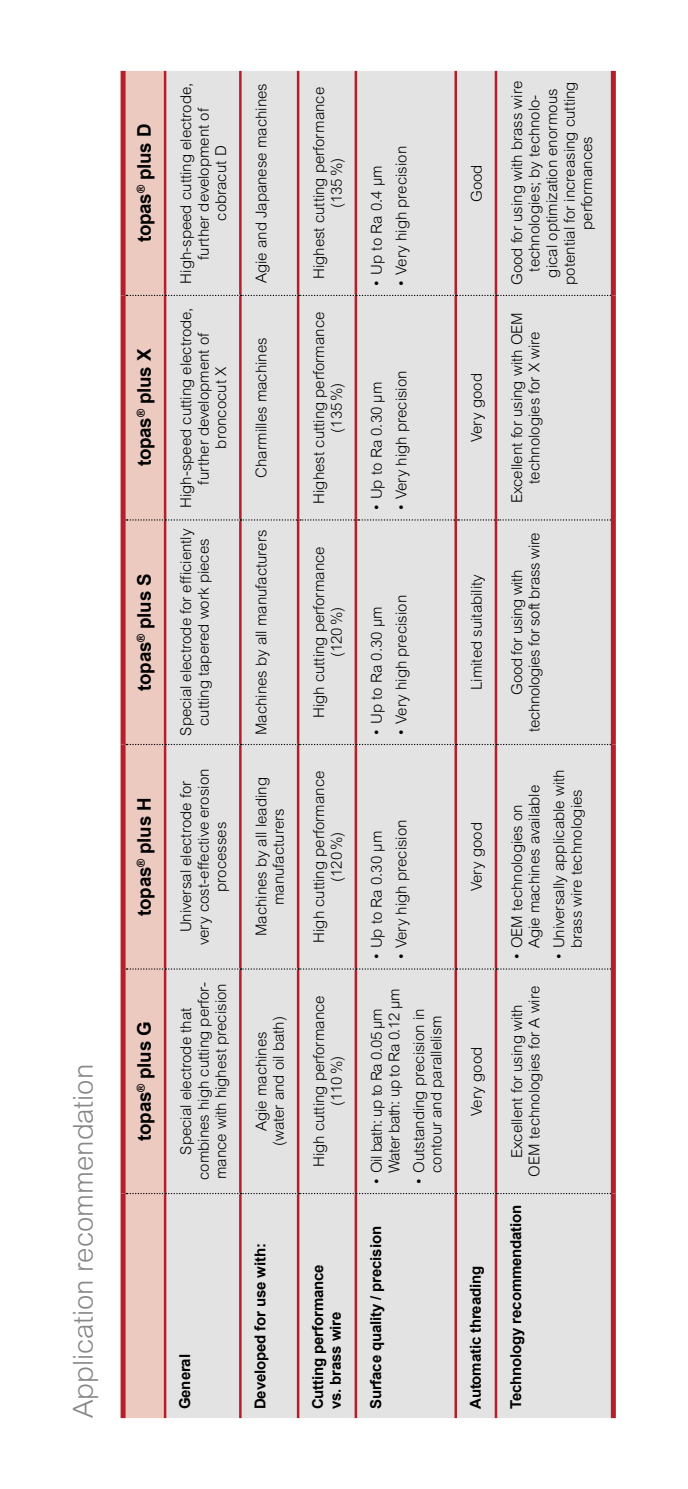
<style>
.page{position:relative;width:688px;height:1489px;background:#fff}
.page>*{position:absolute;margin:0;border:0;box-sizing:border-box;transform-origin:0 0}
.t1{font:300 27.5px "Arial";color:#878787}
.t2{font:700 18.75px "Arial";letter-spacing:-.01em;color:#000}
.t3{font:300 15px/17.5px "Arial";color:#000;text-align:center}
.t4{font:700 15px/17.5px "Arial";letter-spacing:-.01em;color:#000}
.t5{font:300 15px/17.5px "Arial";letter-spacing:-.02em;color:#000;text-align:center}
.t6{font:300 15px/17.5px "Arial";letter-spacing:-.03em;color:#000}
</style>
<div class="page">
<svg style="left:125px;top:71px;width:39px;height:1346px;background:#e9c2b9"></svg>
<div style="left:166px;top:71px;width:444px;height:1346px;background:#e3e3e3"></div>
<hr style="left:164px;top:1194px;width:2px;height:223px;background:#b61f29">
<hr style="left:164px;top:969px;width:2px;height:223px;background:#b61f29">
<hr style="left:164px;top:745px;width:2px;height:223px;background:#b61f29">
<hr style="left:164px;top:520px;width:2px;height:223px;background:#b61f29">
<hr style="left:164px;top:296px;width:2px;height:223px;background:#b61f29">
<hr style="left:164px;top:71px;width:2px;height:224px;background:#b61f29">
<hr style="left:239px;top:1194px;width:2px;height:223px;background:#b61f29">
<hr style="left:239px;top:969px;width:2px;height:223px;background:#b61f29">
<hr style="left:239px;top:745px;width:2px;height:223px;background:#b61f29">
<hr style="left:239px;top:520px;width:2px;height:223px;background:#b61f29">
<hr style="left:239px;top:296px;width:2px;height:223px;background:#b61f29">
<hr style="left:239px;top:71px;width:2px;height:224px;background:#b61f29">
<hr style="left:297px;top:1194px;width:2px;height:223px;background:#b61f29">
<hr style="left:297px;top:969px;width:2px;height:223px;background:#b61f29">
<hr style="left:297px;top:745px;width:2px;height:223px;background:#b61f29">
<hr style="left:297px;top:520px;width:2px;height:223px;background:#b61f29">
<hr style="left:354px;top:1194px;width:3px;height:223px;background:#b61f29">
<hr style="left:354px;top:969px;width:3px;height:223px;background:#b61f29">
<hr style="left:354px;top:745px;width:3px;height:223px;background:#b61f29">
<hr style="left:354px;top:520px;width:3px;height:223px;background:#b61f29">
<hr style="left:454px;top:1194px;width:3px;height:223px;background:#b61f29">
<hr style="left:454px;top:969px;width:3px;height:223px;background:#b61f29">
<hr style="left:454px;top:745px;width:3px;height:223px;background:#b61f29">
<hr style="left:454px;top:520px;width:3px;height:223px;background:#b61f29">
<hr style="left:494px;top:1194px;width:3px;height:223px;background:#b61f29">
<hr style="left:494px;top:969px;width:3px;height:223px;background:#b61f29">
<hr style="left:494px;top:745px;width:3px;height:223px;background:#b61f29">
<hr style="left:494px;top:520px;width:3px;height:223px;background:#b61f29">
<div style="left:120px;top:1193px;width:5px;height:224px;background:#b61f29"></div>
<div style="left:120px;top:969px;width:5px;height:224px;background:#b61f29"></div>
<div style="left:120px;top:744px;width:5px;height:225px;background:#b61f29"></div>
<div style="left:120px;top:520px;width:5px;height:224px;background:#b61f29"></div>
<div style="left:120px;top:295px;width:5px;height:225px;background:#b61f29"></div>
<div style="left:120px;top:71px;width:5px;height:224px;background:#b61f29"></div>
<svg style="left:126px;top:1192px;width:484px;height:2px"></svg>
<svg style="left:126px;top:968px;width:484px;height:1px"></svg>
<svg style="left:126px;top:743px;width:484px;height:2px"></svg>
<svg style="left:126px;top:519px;width:484px;height:1px"></svg>
<hr style="left:297px;top:296px;width:2px;height:224px;background:#b61f29">
<hr style="left:297px;top:71px;width:2px;height:224px;background:#b61f29">
<hr style="left:354px;top:296px;width:3px;height:224px;background:#b61f29">
<hr style="left:354px;top:71px;width:3px;height:224px;background:#b61f29">
<hr style="left:454px;top:296px;width:3px;height:224px;background:#b61f29">
<hr style="left:454px;top:71px;width:3px;height:224px;background:#b61f29">
<hr style="left:494px;top:296px;width:3px;height:224px;background:#b61f29">
<hr style="left:494px;top:71px;width:3px;height:224px;background:#b61f29">
<svg style="left:126px;top:295px;width:484px;height:1px"></svg>
<div style="left:610px;top:1193px;width:5px;height:224px;background:#b61f29"></div>
<div style="left:610px;top:969px;width:5px;height:224px;background:#b61f29"></div>
<div style="left:610px;top:744px;width:5px;height:225px;background:#b61f29"></div>
<div style="left:610px;top:520px;width:5px;height:224px;background:#b61f29"></div>
<div style="left:610px;top:295px;width:5px;height:225px;background:#b61f29"></div>
<div style="left:610px;top:71px;width:5px;height:224px;background:#b61f29"></div>
<h1 class="t1" style="left:67px;top:1417px;width:355px;rotate:-90deg">Application recommendation</h1>
<p class="t2" style="left:132px;top:242px;width:120px;rotate:-90deg">topas<sup>®</sup> plus D</p>
<p class="t2" style="left:132px;top:466px;width:119px;rotate:-90deg">topas<sup>®</sup> plus X</p>
<p class="t2" style="left:132px;top:691px;width:119px;rotate:-90deg">topas<sup>®</sup> plus S</p>
<p class="t2" style="left:132px;top:915px;width:120px;rotate:-90deg">topas<sup>®</sup> plus H</p>
<p class="t2" style="left:132px;top:1140px;width:121px;rotate:-90deg">topas<sup>®</sup> plus G</p>
<p class="t3" style="left:177px;top:283px;width:202px;rotate:-90deg">High-speed cutting electrode, further development of cobracut D</p>
<p class="t3" style="left:177px;top:508px;width:202px;rotate:-90deg">High-speed cutting electrode, further development of broncocut X</p>
<p class="t3" style="left:177px;top:735px;width:208px;rotate:-90deg">Special electrode for efficiently cutting tapered work pieces</p>
<p class="t3" style="left:177px;top:944px;width:177px;rotate:-90deg">Universal electrode for very cost-effective erosion processes</p>
<p class="t3" style="left:177px;top:1179px;width:199px;rotate:-90deg">Special electrode that combines high cutting perfor&shy;mance with highest precision</p>
<p class="t4" style="left:176px;top:1408px;width:56px;rotate:-90deg">General</p>
<p class="t3" style="left:252px;top:283px;width:201px;rotate:-90deg">Agie and Japanese machines</p>
<p class="t3" style="left:252px;top:478px;width:142px;rotate:-90deg">Charmilles machines</p>
<p class="t3" style="left:252px;top:735px;width:207px;rotate:-90deg">Machines by all manufacturers</p>
<p class="t3" style="left:252px;top:936px;width:160px;rotate:-90deg">Machines by all leading manufacturers</p>
<p class="t3" style="left:252px;top:1146px;width:131px;rotate:-90deg">Agie machines (water and oil bath)</p>
<p class="t3" style="left:310px;top:279px;width:193px;rotate:-90deg">Highest cutting performance (135%)</p>
<p class="t3" style="left:310px;top:503px;width:193px;rotate:-90deg">Highest cutting performance (135%)</p>
<p class="t3" style="left:310px;top:718px;width:173px;rotate:-90deg">High cutting performance (120%)</p>
<p class="t3" style="left:310px;top:942px;width:173px;rotate:-90deg">High cutting performance (120%)</p>
<p class="t3" style="left:310px;top:1167px;width:173px;rotate:-90deg">High cutting performance (110%)</p>
<p class="t4" style="left:252px;top:1408px;width:167px;rotate:-90deg">Developed for use with:</p>
<p class="t4" style="left:309px;top:1408px;width:146px;rotate:-90deg">Cutting performance vs. brass wire</p>
<p class="t3" style="left:368px;top:286px;width:122px;rotate:-90deg">• Up to Ra 0.4 µm</p>
<p class="t3" style="left:392px;top:286px;width:142px;rotate:-90deg">• Very high precision</p>
<p class="t3" style="left:368px;top:511px;width:131px;rotate:-90deg">• Up to Ra 0.30 µm</p>
<p class="t3" style="left:392px;top:511px;width:142px;rotate:-90deg">• Very high precision</p>
<p class="t3" style="left:368px;top:735px;width:131px;rotate:-90deg">• Up to Ra 0.30 µm</p>
<p class="t3" style="left:392px;top:735px;width:142px;rotate:-90deg">• Very high precision</p>
<p class="t3" style="left:368px;top:960px;width:131px;rotate:-90deg">• Up to Ra 0.30 µm</p>
<p class="t3" style="left:392px;top:960px;width:142px;rotate:-90deg">• Very high precision</p>
<p class="t6" style="left:368px;top:1172px;width:185px;text-indent:-12px;rotate:-90deg">• Oil bath: up to Ra 0.05 µm<br>Water bath: up to Ra 0.12 µm</p>
<p class="t3" style="left:410px;top:1184px;width:177px;rotate:-90deg">• Outstanding precision in contour and parallelism</p>
<p class="t4" style="left:367px;top:1408px;width:184px;rotate:-90deg">Surface quality / precision</p>
<p class="t3" style="left:467px;top:202px;width:39px;rotate:-90deg">Good</p>
<p class="t3" style="left:467px;top:442px;width:70px;rotate:-90deg">Very good</p>
<p class="t3" style="left:467px;top:690px;width:117px;rotate:-90deg">Limited suitability</p>
<p class="t3" style="left:467px;top:891px;width:70px;rotate:-90deg">Very good</p>
<p class="t3" style="left:467px;top:1115px;width:70px;rotate:-90deg">Very good</p>
<p class="t4" style="left:467px;top:1408px;width:145px;rotate:-90deg">Automatic threading</p>
<p class="t3" style="left:508px;top:285px;width:205px;rotate:-90deg">Good for using with brass wire technologies; by technolo&shy;gical optimization enormous potential for increasing cutting performances</p>
<p class="t3" style="left:508px;top:503px;width:193px;rotate:-90deg">Excellent for using with OEM technologies for X wire</p>
<p class="t5" style="left:508px;top:732px;width:201px;rotate:-90deg">Good for using with technologies for soft brass wire</p>
<p class="t3" style="left:508px;top:948px;width:165px;text-align:left;text-indent:-12px;rotate:-90deg">• OEM technologies on<br>Agie machines available</p>
<p class="t3" style="left:550px;top:960px;width:192px;rotate:-90deg">• Universally applicable with brass wire technologies</p>
<p class="t3" style="left:508px;top:1176px;width:192px;rotate:-90deg">Excellent for using with<br>OEM technologies for A wire</p>
<p class="t4" style="left:507px;top:1408px;width:206px;rotate:-90deg">Technology recommendation</p>
</div>
